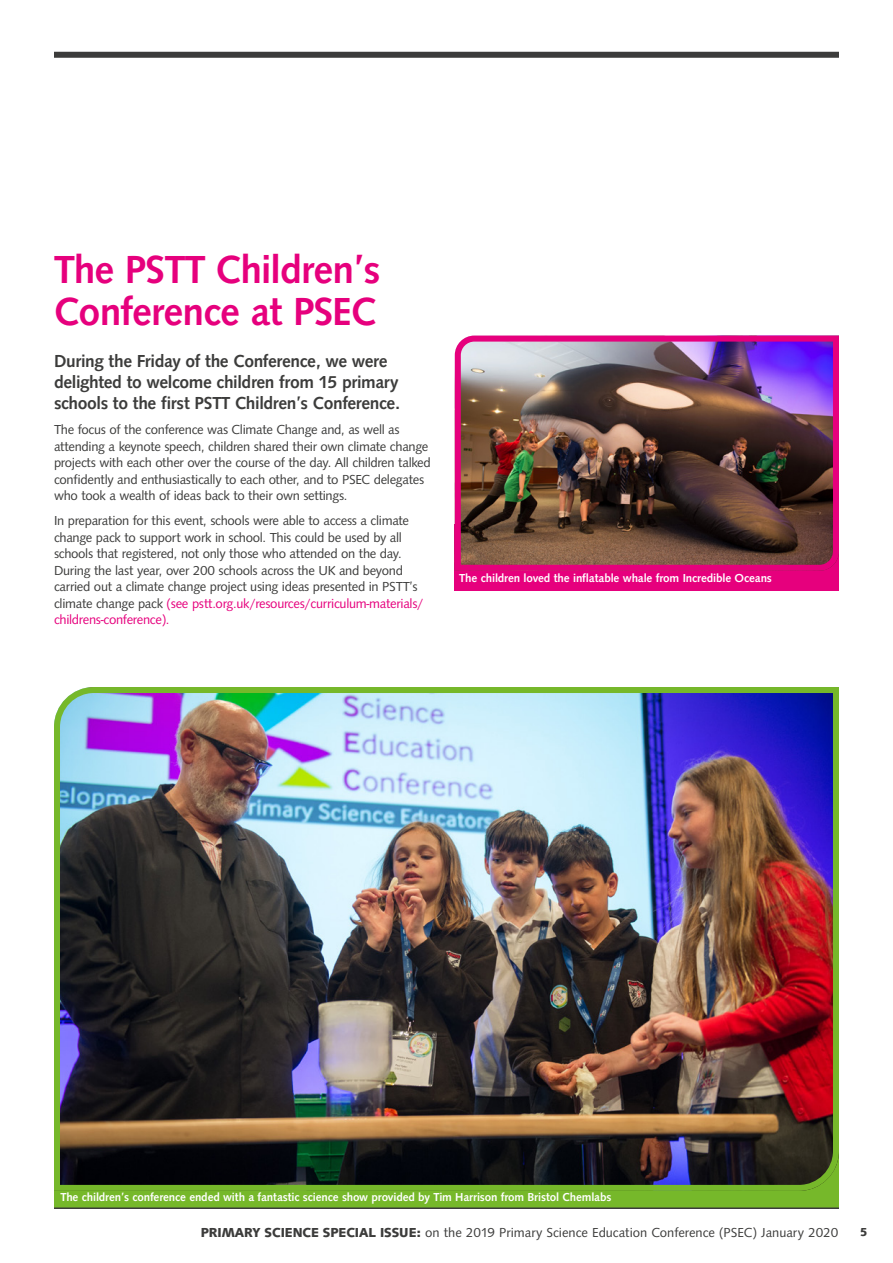
<style>
.page{position:relative;width:893px;height:1263px;background:#fff}
.page>*{position:absolute;margin:0;border:0;box-sizing:border-box;transform-origin:0 0}
.t1{font:500 40.5px/42px "Syntax T";letter-spacing:-.02em;color:#e6007d}
.t2{font:500 18px/21px "Syntax T";letter-spacing:-.02em;color:#3c3c3b}
.t3{font:13.5px/16.5px "Syntax T";letter-spacing:-.02em;color:#3c3c3b}
.t4{font:13.5px "Syntax T";color:#3c3c3b}
.t5{font:500 12px "Syntax T";letter-spacing:-.01em;color:#fff}
.t6{font:700 12px "Syntax T";color:#3c3c3b}
.s1{color:#e6007d}
.s2{font-weight:700}
</style>
<div class="page">
<div style="left:54px;top:1111px;width:785px;height:96px;background:#76b82a"></div>
<img style="left:54px;top:687px;width:785px;height:504px">
<div style="left:54px;top:52px;width:785px;height:6px;background:#3c3c3b"></div>
<hr style="left:54px;top:1207px;width:785px;height:2px;background:#3c3c3b">
<div style="left:455px;top:525px;width:384px;height:66px;background:#e6007d"></div>
<img style="left:454px;top:335px;width:385px;height:239px">
<h1 class="t1" style="left:54px;top:248px;width:328px">The PSTT Children’s<br>Conference at PSEC</h1>
<h2 class="t2" style="left:54px;top:351px;width:348px">During the Friday of the Conference, we were delighted to welcome children from 15 primary schools to the first PSTT Children’s Conference.</h2>
<p class="t3" style="left:54px;top:422px;width:378px">The focus of the conference was Climate Change and, as well as attending a keynote speech, children shared their own climate change projects with each other over the course of the day. All children talked confidently and enthusiastically to each other, and to PSEC delegates who took a wealth of ideas back to their own settings.</p>
<p class="t3" style="left:54px;top:513px;width:371px">In preparation for this event, schools were able to access a climate change pack to support work in school. This could be used by all schools that registered, not only those who attended on the day.<br>During the last year, over 200 schools across the UK and beyond carried out a climate change project using ideas presented in PSTT’s climate change pack <span class="s1">(see pstt.org.uk/resources/curriculum-materials/ childrens-conference).</span></p>
<p class="t5" style="left:459px;top:571px;width:314px">The children loved the inflatable whale from Incredible Oceans</p>
<p class="t5" style="left:60px;top:1190px;width:552px">The children’s conference ended with a fantastic science show provided by Tim Harrison from Bristol Chemlabs</p>
<p class="t4" style="left:201px;top:1225px;width:639px"><span class="s2">PRIMARY SCIENCE SPECIAL ISSUE:</span> on the 2019 Primary Science Education Conference (PSEC) January 2020</p>
<p class="t6" style="left:860px;top:1225px;width:9px">5</p>
</div>
